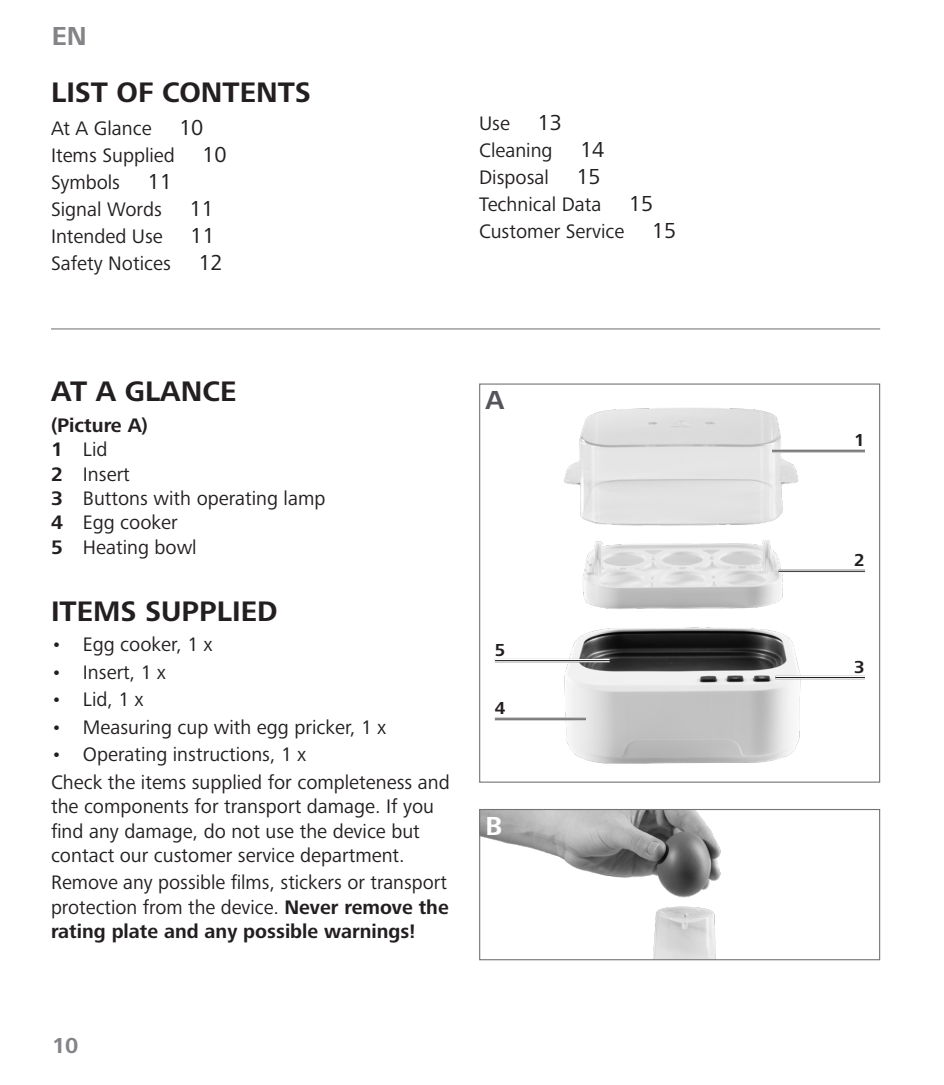
<style>
.page{position:relative;width:944px;height:1085px;background:#fff}
.page>*{position:absolute;margin:0;border:0;box-sizing:border-box;transform-origin:0 0}
._08_Überschrift_1{font:700 29.25px "Frutiger Next LTW1 G";color:#231f20}
.t1{font:700 27px "Frutiger Next LTW1 G";color:#848488}
.t2{font:700 27px "Frutiger Next LTW1 G";color:#54555a}
.t3{font:700 27px "Frutiger Next LTW1 G";color:#fff}
.t4{font:700 22.5px "Frutiger Next LTW1 G";color:#848488}
._01_Fließtext{font:20.25px/24.3px "Frutiger Next LTW1 G";color:#231f20}
._01_Fließtext-2{font:700 20.25px "Frutiger Next LTW1 G";color:#231f20}
._26_Igel_rechts{font:700 18px "Frutiger Next LTW1 G";color:#231f20}
._27_Igel_links{font:700 18px "Frutiger Next LTW1 G";color:#231f20}
.s1{font-size:22.5px}
.s2{font-weight:700}
</style>
<div class="page">
<img style="left:494px;top:627px;width:371px;height:137px">
<img style="left:582px;top:540px;width:201px;height:69px">
<img style="left:563px;top:408px;width:237px;height:118px">
<hr style="left:775px;top:675px;width:90px;height:4px;background:#231f20">
<hr style="left:775px;top:675px;width:90px;height:2px;background:#fff">
<hr style="left:775px;top:678px;width:90px;height:1px;background:#fff">
<hr style="left:495px;top:717px;width:91px;height:3px;background:#231f20">
<hr style="left:495px;top:717px;width:91px;height:1px;background:#fff">
<hr style="left:495px;top:719px;width:91px;height:1px;background:#fff">
<hr style="left:779px;top:569px;width:86px;height:4px;background:#c0bebf">
<hr style="left:779px;top:569px;width:86px;height:1px;background:#fff">
<hr style="left:779px;top:571px;width:86px;height:2px;background:#fff">
<hr style="left:772px;top:449px;width:93px;height:3px;background:#231f20">
<hr style="left:772px;top:449px;width:93px;height:1px;background:#fff">
<hr style="left:772px;top:451px;width:93px;height:1px;background:#fff">
<hr style="left:495px;top:658px;width:115px;height:4px;background:#302d2d">
<hr style="left:495px;top:658px;width:115px;height:2px;background:#fff">
<hr style="left:495px;top:661px;width:115px;height:1px;background:#fff">
<hr style="left:51px;top:328px;width:829px;height:1px;background:#6c6d70">
<img style="left:481px;top:810px;width:397px;height:148px">
<div style="left:479px;top:808px;width:401px;height:152px;border:1px solid #747478"></div>
<h2 class="t1" style="left:52px;top:21px;width:37px">EN</h2>
<p class="_08_Überschrift_1" style="left:51px;top:75px;width:261px">LIST OF CONTENTS</p>
<p class="_01_Fließtext" style="left:51px;top:117px;width:154px">At A Glance <span class="s1">10</span></p>
<p class="_01_Fließtext" style="left:51px;top:144px;width:177px">Items Supplied <span class="s1">10</span></p>
<p class="_01_Fließtext" style="left:51px;top:171px;width:122px">Symbols <span class="s1">11</span></p>
<p class="_01_Fließtext" style="left:51px;top:198px;width:164px">Signal Words <span class="s1">11</span></p>
<p class="_01_Fließtext" style="left:51px;top:225px;width:165px">Intended Use <span class="s1">11</span></p>
<p class="_01_Fließtext" style="left:51px;top:252px;width:173px">Safety Notices <span class="s1">12</span></p>
<p class="_01_Fließtext" style="left:479px;top:111px;width:84px">Use <span class="s1">13</span></p>
<p class="_01_Fließtext" style="left:479px;top:138px;width:127px">Cleaning <span class="s1">14</span></p>
<p class="_01_Fließtext" style="left:479px;top:165px;width:123px">Disposal <span class="s1">15</span></p>
<p class="_01_Fließtext" style="left:479px;top:192px;width:176px">Technical Data <span class="s1">15</span></p>
<p class="_01_Fließtext" style="left:479px;top:219px;width:199px">Customer Service <span class="s1">15</span></p>
<p class="_08_Überschrift_1" style="left:51px;top:375px;width:187px">AT A GLANCE</p>
<p class="_01_Fließtext-2" style="left:51px;top:413px;width:98px">(Picture A)</p>
<p class="_01_Fließtext" style="left:51px;top:438px;width:58px"><span class="s2">1</span> Lid</p>
<p class="_01_Fließtext" style="left:51px;top:462px;width:80px"><span class="s2">2</span> Insert</p>
<p class="_01_Fließtext" style="left:51px;top:486px;width:276px"><span class="s2">3</span> Buttons with operating lamp</p>
<p class="_01_Fließtext" style="left:51px;top:511px;width:128px"><span class="s2">4</span> Egg cooker</p>
<p class="_01_Fließtext" style="left:51px;top:535px;width:147px"><span class="s2">5</span> Heating bowl</p>
<p class="_08_Überschrift_1" style="left:51px;top:594px;width:228px">ITEMS SUPPLIED</p>
<p class="_01_Fließtext" style="left:51px;top:633px;width:163px">• Egg cooker, 1 x</p>
<p class="_01_Fließtext" style="left:51px;top:660px;width:117px">• Insert, 1 x</p>
<p class="_01_Fließtext" style="left:51px;top:688px;width:94px">• Lid, 1 x</p>
<p class="_01_Fließtext" style="left:51px;top:715px;width:337px">• Measuring cup with egg pricker, 1 x</p>
<p class="_01_Fließtext" style="left:51px;top:743px;width:257px">• Operating instructions, 1 x</p>
<p class="_01_Fließtext" style="left:51px;top:770px;width:400px">Check the items supplied for completeness and the components for transport damage. If you find any damage, do not use the device but contact our customer service department.</p>
<p class="_01_Fließtext" style="left:51px;top:871px;width:399px;text-align:justify">Remove any possible films, stickers or transport protection from the device. <span class="s2">Never remove the rating plate and any possible warnings!</span></p>
<p class="t2" style="left:485px;top:385px;width:20px">A</p>
<p class="_27_Igel_links" style="left:495px;top:639px;width:12px">5</p>
<p class="_27_Igel_links" style="left:495px;top:697px;width:12px">4</p>
<p class="t3" style="left:485px;top:810px;width:18px">B</p>
<p class="t4" style="left:52px;top:1032px;width:28px">10</p>
<p class="_26_Igel_rechts" style="left:854px;top:429px;width:12px">1</p>
<p class="_26_Igel_rechts" style="left:854px;top:550px;width:12px">2</p>
<p class="_26_Igel_rechts" style="left:854px;top:656px;width:12px">3</p>
</div>
